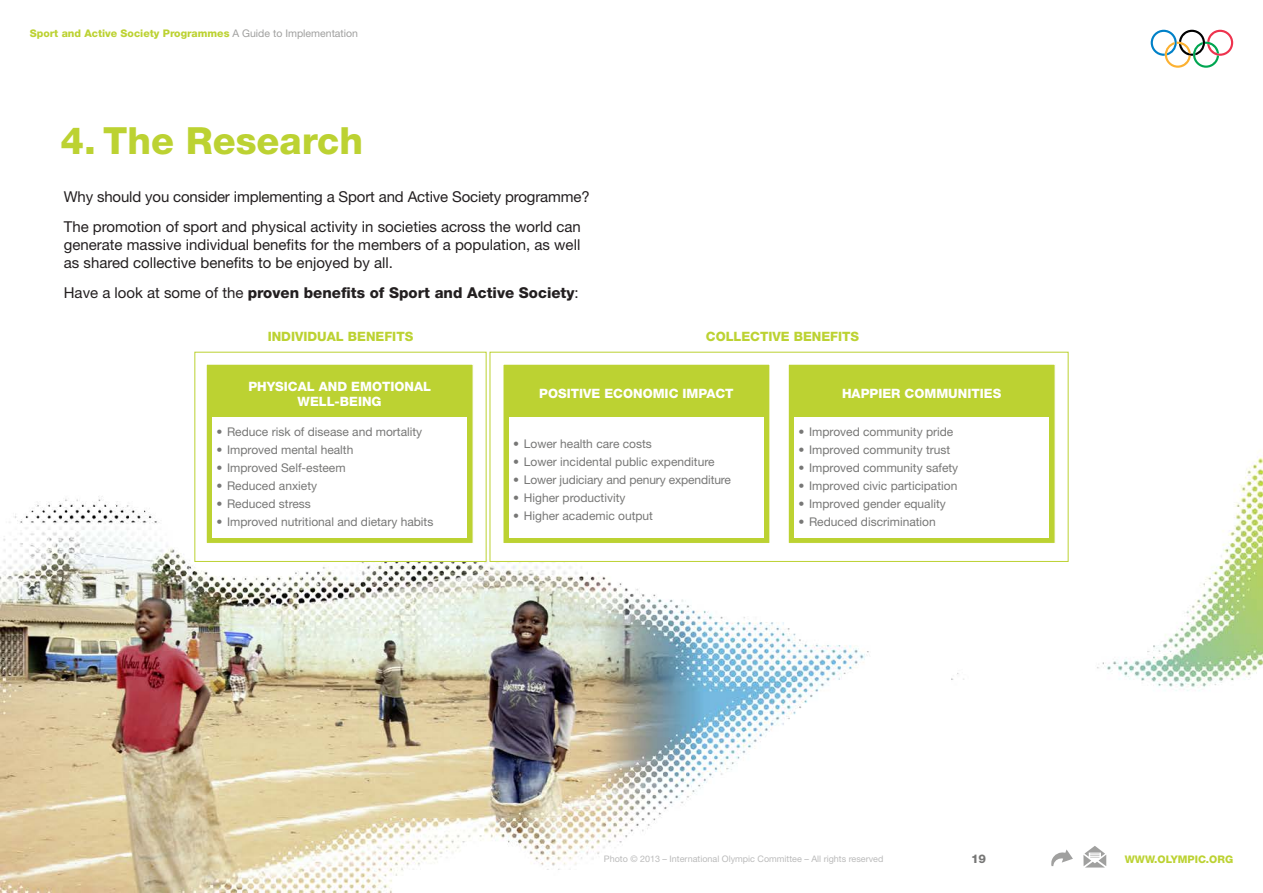
<style>
.page{position:relative;width:1263px;height:893px;background:#fff}
.page>*{position:absolute;margin:0;border:0;box-sizing:border-box;transform-origin:0 0}
.t1{font:800 37.5px "Helvetica Neue LT Std";color:#bcd232}
.t2{font:15px/30px "Helvetica Neue LT Std";color:#231f20}
.t3{font:800 15px "Helvetica Neue LT Std";color:#231f20}
.t4{font:800 12.9px/15.5px "Helvetica Neue LT Std";color:#fff;text-align:center}
.t5{font:800 12.9px "Helvetica Neue LT Std";color:#bcd232}
.t6{font:12px "Helvetica Neue LT Std";color:#777776}
.t7{font:800 12px "Helvetica Neue LT Std";color:#777776}
.t8{font:800 10.5px "Helvetica Neue LT Std";color:#bcd232}
.t9{font:9px "Helvetica Neue LT Std";color:#bbb}
.s1{font-weight:400;color:#a0a09f}
.s2{font-weight:400}
</style>
<div class="page">
<img style="left:0;top:29px;width:1263px;height:864px">
<svg style="left:1151px;top:30px;width:82px;height:38px"></svg>
<svg style="left:1083px;top:846px;width:23px;height:21px"></svg>
<svg style="left:1051px;top:849px;width:22px;height:17px"></svg>
<div style="left:194px;top:352px;width:292px;height:210px;background:#fff"></div>
<div style="left:490px;top:352px;width:578px;height:210px;background:#fff;border:1px solid #bcd232"></div>
<div style="left:206px;top:364px;width:267px;height:180px;background:#bcd232;border:1px solid #fff"></div>
<div style="left:212px;top:418px;width:255px;height:120px;background:#fff"></div>
<div style="left:503px;top:364px;width:267px;height:180px;background:#bcd232;border:1px solid #fff"></div>
<div style="left:509px;top:418px;width:255px;height:120px;background:#fff"></div>
<div style="left:788px;top:364px;width:267px;height:180px;background:#bcd232;border:1px solid #fff"></div>
<div style="left:794px;top:418px;width:255px;height:120px;background:#fff"></div>
<p class="t8" style="left:30px;top:27px;width:330px">Sport and Active Society Programmes <span class="s1">A Guide to Implementation</span></p>
<h1 class="t1" style="left:61px;top:118px;width:304px">4. The Research</h1>
<p class="t2" style="left:64px;top:181px;width:527px">Why should you consider implementing a Sport and Active Society programme?<br>The promotion of sport and physical activity in societies across the world can</p>
<p class="t2" style="left:64px;top:235px;width:518px;line-height:18px">generate massive individual benefits for the members of a population, as well as shared collective benefits to be enjoyed by all.</p>
<p class="t3" style="left:64px;top:284px;width:516px"><span class="s2">Have a look at some of the</span> proven benefits of Sport and Active Society<span class="s2">:</span></p>
<p class="t5" style="left:268px;top:329px;width:147px">INDIVIDUAL BENEFITS</p>
<p class="t5" style="left:706px;top:329px;width:155px">COLLECTIVE BENEFITS</p>
<p class="t4" style="left:248px;top:378px;width:184px">PHYSICAL AND EMOTIONAL<br>WELL-BEING</p>
<p class="t6" style="left:216px;top:424px;width:207px">• Reduce risk of disease and mortality</p>
<p class="t6" style="left:216px;top:442px;width:138px">• Improved mental health</p>
<p class="t6" style="left:216px;top:460px;width:131px">• Improved Self-esteem</p>
<p class="t6" style="left:216px;top:478px;width:102px">• Reduced anxiety</p>
<p class="t6" style="left:216px;top:496px;width:96px">• Reduced stress</p>
<p class="t6" style="left:216px;top:514px;width:218px">• Improved nutritional and dietary habits</p>
<p class="t4" style="left:539px;top:386px;width:196px">POSITIVE ECONOMIC IMPACT</p>
<p class="t4" style="left:842px;top:386px;width:161px">HAPPIER COMMUNITIES</p>
<p class="t6" style="left:798px;top:424px;width:156px">• Improved community pride</p>
<p class="t6" style="left:798px;top:442px;width:153px">• Improved community trust</p>
<p class="t6" style="left:798px;top:460px;width:161px">• Improved community safety</p>
<p class="t6" style="left:798px;top:478px;width:160px">• Improved civic participation</p>
<p class="t6" style="left:798px;top:496px;width:149px">• Improved gender equality</p>
<p class="t6" style="left:798px;top:514px;width:139px">• Reduced discrimination</p>
<p class="t6" style="left:513px;top:436px;width:140px">• Lower health care costs</p>
<p class="t6" style="left:513px;top:454px;width:203px">• Lower incidental public expenditure</p>
<p class="t6" style="left:513px;top:472px;width:219px">• Lower judiciary and penury expenditure</p>
<p class="t6" style="left:513px;top:490px;width:114px">• Higher productivity</p>
<p class="t6" style="left:513px;top:508px;width:141px">• Higher academic output</p>
<p class="t9" style="left:604px;top:853px;width:281px">Photo © 2013 – International Olympic Committee – All rights reserved</p>
<p class="t7" style="left:971px;top:852px;width:17px">19</p>
<p class="t8" style="left:1125px;top:853px;width:110px">WWW.OLYMPIC.ORG</p>
</div>
